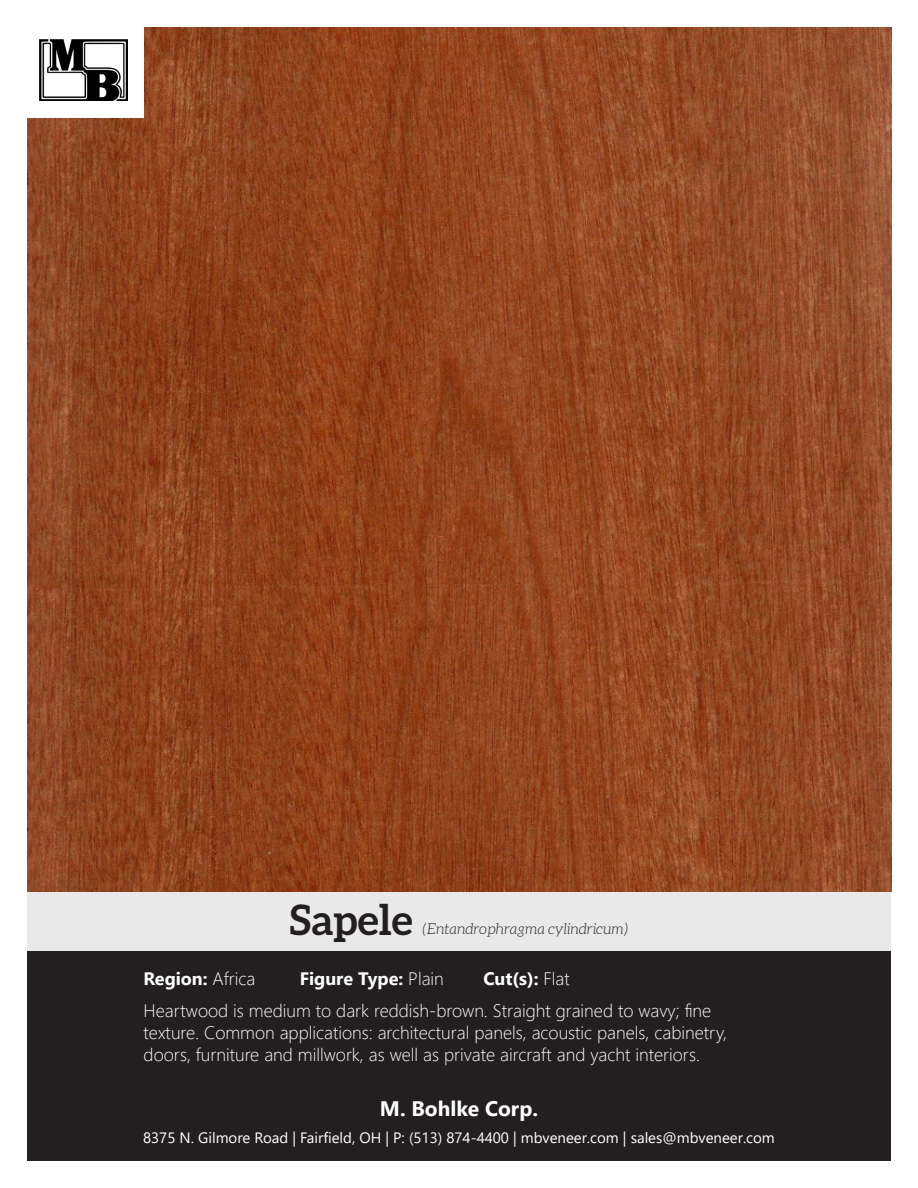
<style>
.page{position:relative;width:918px;height:1188px;background:#fff}
.page>*{position:absolute;margin:0;border:0;box-sizing:border-box;transform-origin:0 0}
.t1{font:700 42px "Aleo";color:#231f20}
.t2{font:700 21px "Segoe UI";color:#fff}
.t3{font:300 18px/32.1px "Segoe UI";color:#fff}
.t4{font:700 18px "Segoe UI";color:#fff}
.t5{font:15px "Segoe UI";color:#fff}
.t6{font:italic 300 15px "Aleo";color:#231f20}
.s1{font-weight:300}
.s2{font-weight:700}
</style>
<div class="page">
<div style="left:27px;top:891px;width:864px;height:61px;background:#e9e9e9"></div>
<img style="left:27px;top:27px;width:864px;height:864px">
<div style="left:27px;top:0;width:117px;height:118px;background:#fff"></div>
<img style="left:39px;top:39px;width:88px;height:61px">
<div style="left:27px;top:952px;width:864px;height:209px;background:#231f20"></div>
<p class="t1" style="left:290px;top:896px;width:124px">Sapele</p>
<p class="t6" style="left:423px;top:920px;width:207px">(Entandrophragma cylindricum)</p>
<p class="t4" style="left:144px;top:962px;width:113px">Region: <span class="s1">Africa</span></p>
<p class="t4" style="left:300px;top:962px;width:146px">Figure Type: <span class="s1">Plain</span></p>
<p class="t3" style="left:144px;top:961px;width:569px;text-indent:340px"><span class="s2">Cut(s):</span> Flat<br>Heartwood is medium to dark reddish-brown. Straight grained to wavy; fine</p>
<p class="t3" style="left:144px;top:1020px;width:585px;line-height:21.6px">texture. Common applications: architectural panels, acoustic panels, cabinetry, doors, furniture and millwork, as well as private aircraft and yacht interiors.</p>
<p class="t2" style="left:380px;top:1089px;width:160px">M. Bohlke Corp.</p>
<p class="t5" style="left:143px;top:1124px;width:633px">8375 N. Gilmore Road | Fairfield, OH | P: (513) 874-4400 | mbveneer.com | sales@mbveneer.com</p>
</div>
